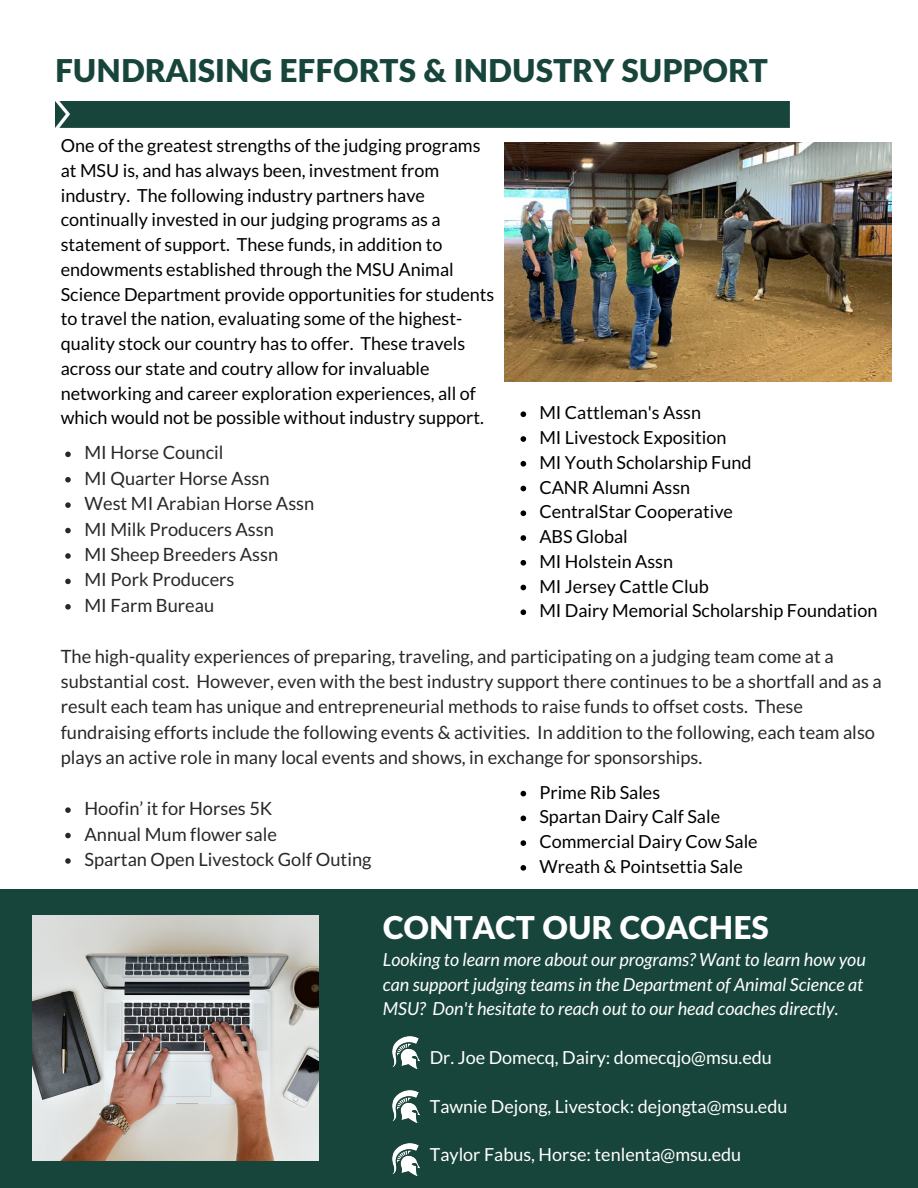
<style>
.page{position:relative;width:918px;height:1188px;background:#fff}
.page>*{position:absolute;margin:0;border:0;box-sizing:border-box;transform-origin:0 0}
.t1{font:900 31.5px "Lato Latin";color:#18453b}
.t2{font:900 31.5px "Lato Latin";color:#fff}
.t3{font:18.3px/25.3px "Lato";color:#282828}
.t4{font:18px/24.8px "Lato";color:#000}
.t5{font:italic 18px/24.3px "Lato";color:#fff}
.t6{font:18px "Lato";color:#fff}
</style>
<div class="page">
<div style="left:0;top:889px;width:918px;height:299px;background:#18453b"></div>
<svg style="left:65px;top:452px;width:6px;height:5px"></svg>
<svg style="left:65px;top:477px;width:6px;height:5px"></svg>
<svg style="left:65px;top:502px;width:6px;height:6px"></svg>
<svg style="left:65px;top:528px;width:6px;height:5px"></svg>
<svg style="left:65px;top:553px;width:6px;height:6px"></svg>
<svg style="left:65px;top:579px;width:6px;height:5px"></svg>
<svg style="left:65px;top:604px;width:6px;height:6px"></svg>
<svg style="left:65px;top:807px;width:6px;height:6px"></svg>
<svg style="left:65px;top:833px;width:6px;height:5px"></svg>
<svg style="left:65px;top:858px;width:6px;height:6px"></svg>
<img style="left:33px;top:915px;width:285px;height:245px">
<img style="left:392px;top:1037px;width:28px;height:31px">
<img style="left:392px;top:1091px;width:28px;height:31px">
<img style="left:392px;top:1144px;width:28px;height:31px">
<div style="left:55px;top:102px;width:735px;height:26px;background:#18453b"></div>
<svg style="left:521px;top:411px;width:5px;height:6px"></svg>
<svg style="left:521px;top:436px;width:5px;height:6px"></svg>
<svg style="left:521px;top:461px;width:5px;height:6px"></svg>
<svg style="left:521px;top:486px;width:5px;height:5px"></svg>
<svg style="left:521px;top:510px;width:5px;height:6px"></svg>
<svg style="left:521px;top:535px;width:5px;height:6px"></svg>
<svg style="left:521px;top:560px;width:5px;height:6px"></svg>
<svg style="left:521px;top:585px;width:5px;height:5px"></svg>
<svg style="left:521px;top:609px;width:5px;height:6px"></svg>
<svg style="left:521px;top:791px;width:5px;height:5px"></svg>
<svg style="left:521px;top:816px;width:5px;height:5px"></svg>
<svg style="left:521px;top:840px;width:5px;height:6px"></svg>
<svg style="left:521px;top:865px;width:5px;height:6px"></svg>
<img style="left:504px;top:143px;width:387px;height:238px">
<h1 class="t1" style="left:55px;top:51px;width:714px">FUNDRAISING EFFORTS &amp; INDUSTRY SUPPORT</h1>
<p class="t4" style="left:61px;top:133px;width:435px">One of the greatest strengths of the judging programs at MSU is, and has always been, investment from industry. The following industry partners have continually invested in our judging programs as a statement of support. These funds, in addition to endowments established through the MSU Animal Science Department provide opportunities for students to travel the nation, evaluating some of the highest&shy;quality stock our country has to offer. These travels across our state and coutry allow for invaluable networking and career exploration experiences, all of which would not be possible without industry support.</p>
<p class="t4" style="left:539px;top:400px;width:340px">MI Cattleman's Assn<br>MI Livestock Exposition<br>MI Youth Scholarship Fund<br>CANR Alumni Assn<br>CentralStar Cooperative<br>ABS Global<br>MI Holstein Assn<br>MI Jersey Cattle Club<br>MI Dairy Memorial Scholarship Foundation</p>
<p class="t3" style="left:85px;top:440px;width:231px">MI Horse Council<br>MI Quarter Horse Assn<br>West MI Arabian Horse Assn<br>MI Milk Producers Assn<br>MI Sheep Breeders Assn<br>MI Pork Producers<br>MI Farm Bureau</p>
<p class="t3" style="left:61px;top:643px;width:823px">The high-quality experiences of preparing, traveling, and participating on a judging team come at a substantial cost. However, even with the best industry support there continues to be a shortfall and as a result each team has unique and entrepreneurial methods to raise funds to offset costs. These fundraising efforts include the following events &amp; activities. In addition to the following, each team also plays an active role in many local events and shows, in exchange for sponsorships.</p>
<p class="t3" style="left:85px;top:795px;width:288px">Hoofin’ it for Horses 5K<br>Annual Mum flower sale<br>Spartan Open Livestock Golf Outing</p>
<p class="t4" style="left:539px;top:779px;width:220px">Prime Rib Sales<br>Spartan Dairy Calf Sale<br>Commercial Dairy Cow Sale<br>Wreath &amp; Pointsettia Sale</p>
<h1 class="t2" style="left:383px;top:908px;width:387px">CONTACT OUR COACHES</h1>
<p class="t5" style="left:383px;top:947px;width:484px">Looking to learn more about our programs? Want to learn how you can support judging teams in the Department of Animal Science at<br>MSU? Don't hesitate to reach out to our head coaches directly.</p>
<p class="t6" style="left:430px;top:1046px;width:344px">Dr. Joe Domecq, Dairy: domecqjo@msu.edu</p>
<p class="t6" style="left:430px;top:1095px;width:359px">Tawnie Dejong, Livestock: dejongta@msu.edu</p>
<p class="t6" style="left:430px;top:1143px;width:313px">Taylor Fabus, Horse: tenlenta@msu.edu</p>
</div>
